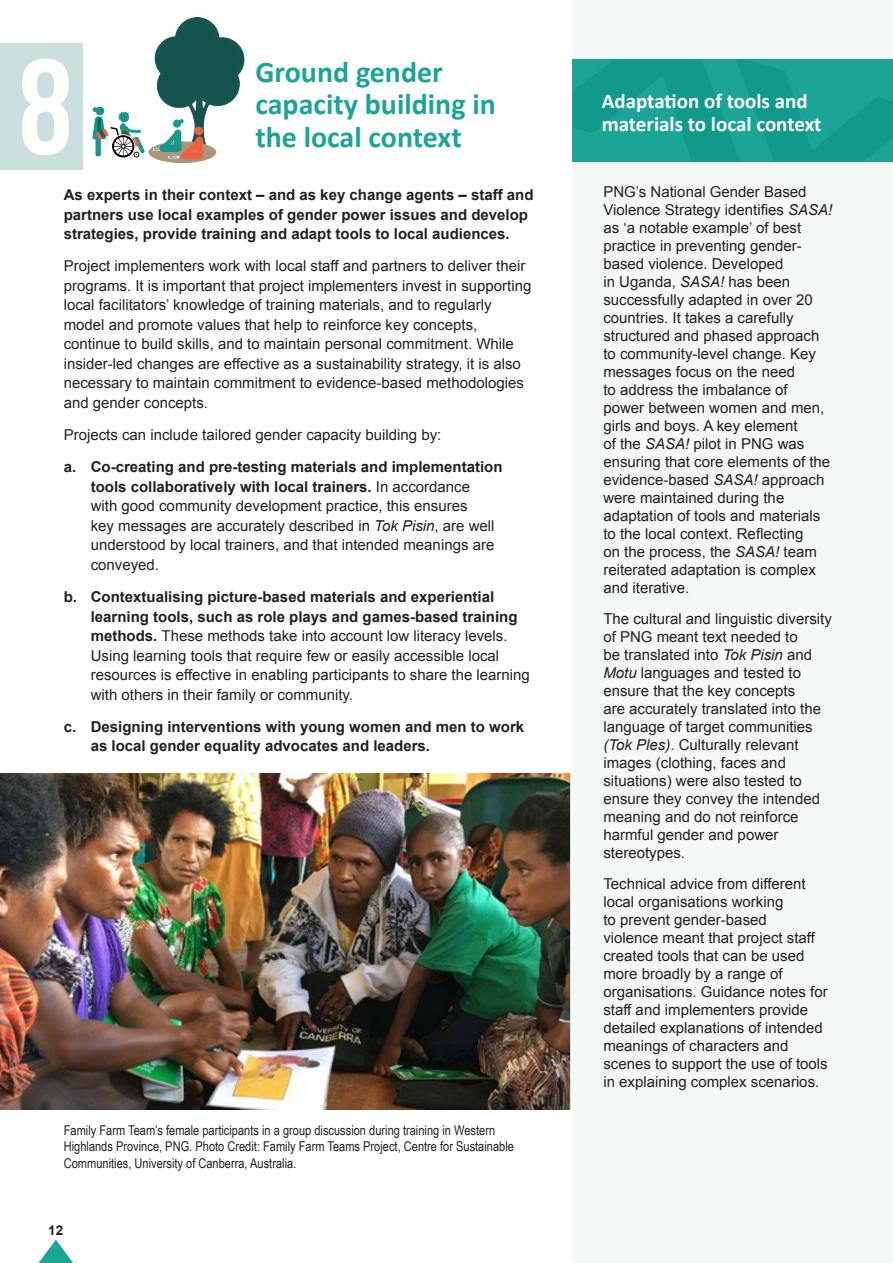
<style>
.page{position:relative;width:893px;height:1263px;background:#fff}
.page>*{position:absolute;margin:0;border:0;box-sizing:border-box;transform-origin:0 0}
.t1{font:700 135px "Bebas Neue";color:#fff}
.t2{font:700 30px/32.4px "Calibri";color:#1aa597}
.t3{font:700 21px/23.4px "Calibri";color:#fff}
.t4{font:15px/18px "Arial";color:#241f1f}
.t5{font:700 15px/19.5px "Arial";color:#241f1f}
.t6{font:13.5px/16.5px "Arial Narrow";color:#241f1f}
.t7{font:700 13.5px "Arial";color:#241f1f}
.s1{font-weight:700}
.s2{font-style:italic}
</style>
<div class="page">
<svg style="left:38px;top:1239px;width:35px;height:24px"></svg>
<div style="left:573px;top:0;width:320px;height:1263px;background:#f4f9f7"></div>
<svg style="left:573px;top:60px;width:320px;height:102px;background:#159f91"></svg>
<img style="left:82px;top:17px;width:163px;height:153px">
<img style="left:0;top:774px;width:570px;height:336px">
<div style="left:0;top:43px;width:82px;height:127px;background:#c9e0dd"></div>
<h1 class="t1" style="left:19px;top:33px;width:55px">8</h1>
<h2 class="t2" style="left:255px;top:55px;width:242px">Ground gender capacity building in</h2>
<h2 class="t2" style="left:255px;top:120px;width:208px">the local context</h2>
<p class="t5" style="left:64px;top:186px;width:471px">As experts in their context – and as key change agents – staff and partners use local examples of gender power issues and develop strategies, provide training and adapt tools to local audiences.</p>
<p class="t4" style="left:64px;top:257px;width:469px;line-height:19.5px">Project implementers work with local staff and partners to deliver their programs. It is important that project implementers invest in supporting local facilitators’ knowledge of training materials, and to regularly model and promote values that help to reinforce key concepts, continue to build skills, and to maintain personal commitment. While insider-led changes are effective as a sustainability strategy, it is also necessary to maintain commitment to evidence-based methodologies and gender concepts.</p>
<p class="t4" style="left:64px;top:426px;width:379px">Projects can include tailored gender capacity building by:</p>
<p class="t4" style="left:91px;top:458px;width:413px;line-height:19.5px;text-indent:-27px"><span class="s1">a. Co-creating and pre-testing materials and implementation tools collaboratively with local trainers.</span> In accordance<br>with good community development practice, this ensures<br>key messages are accurately described in <span class="s2">Tok Pisin</span>, are well understood by local trainers, and that intended meanings are conveyed.</p>
<p class="t4" style="left:91px;top:587px;width:441px;line-height:19.5px;text-indent:-27px"><span class="s1">b. Contextualising picture-based materials and experiential learning tools, such as role plays and games-based training methods.</span> These methods take into account low literacy levels.<br>Using learning tools that require few or easily accessible local resources is effective in enabling participants to share the learning with others in their family or community.</p>
<p class="t5" style="left:91px;top:717px;width:435px;text-indent:-27px">c. Designing interventions with young women and men to work as local gender equality advocates and leaders.</p>
<p class="t6" style="left:64px;top:1121px;width:452px">Family Farm Team’s female participants in a group discussion during training in Western<br>Highlands Province, PNG. Photo Credit: Family Farm Teams Project, Centre for Sustainable<br>Communities, University of Canberra, Australia.</p>
<p class="t7" style="left:48px;top:1221px;width:17px">12</p>
<h3 class="t3" style="left:602px;top:88px;width:221px">Adaptation of tools and materials to local context</h3>
<p class="t4" style="left:603px;top:183px;width:231px">PNG’s National Gender Based<br>Violence Strategy identifies <span class="s2">SASA! </span>as ‘a notable example’ of best practice in preventing gender&shy;based violence. Developed<br>in Uganda, <span class="s2">SASA!</span> has been successfully adapted in over 20 countries. It takes a carefully structured and phased approach to community-level change. Key messages focus on the need<br>to address the imbalance of<br>power between women and men, girls and boys. A key element<br>of the <span class="s2">SASA!</span> pilot in PNG was ensuring that core elements of the evidence-based <span class="s2">SASA!</span> approach were maintained during the adaptation of tools and materials to the local context. Reflecting<br>on the process, the <span class="s2">SASA!</span> team reiterated adaptation is complex and iterative.</p>
<p class="t4" style="left:603px;top:610px;width:230px">The cultural and linguistic diversity of PNG meant text needed to<br>be translated into <span class="s2">Tok Pisin</span> and<br><span class="s2">Motu</span> languages and tested to ensure that the key concepts<br>are accurately translated into the language of target communities <span class="s2">(Tok Ples)</span>. Culturally relevant images (clothing, faces and situations) were also tested to ensure they convey the intended meaning and do not reinforce harmful gender and power stereotypes.</p>
<p class="t4" style="left:603px;top:875px;width:226px">Technical advice from different local organisations working<br>to prevent gender-based<br>violence meant that project staff created tools that can be used more broadly by a range of organisations. Guidance notes for staff and implementers provide detailed explanations of intended meanings of characters and scenes to support the use of tools in explaining complex scenarios.</p>
</div>
